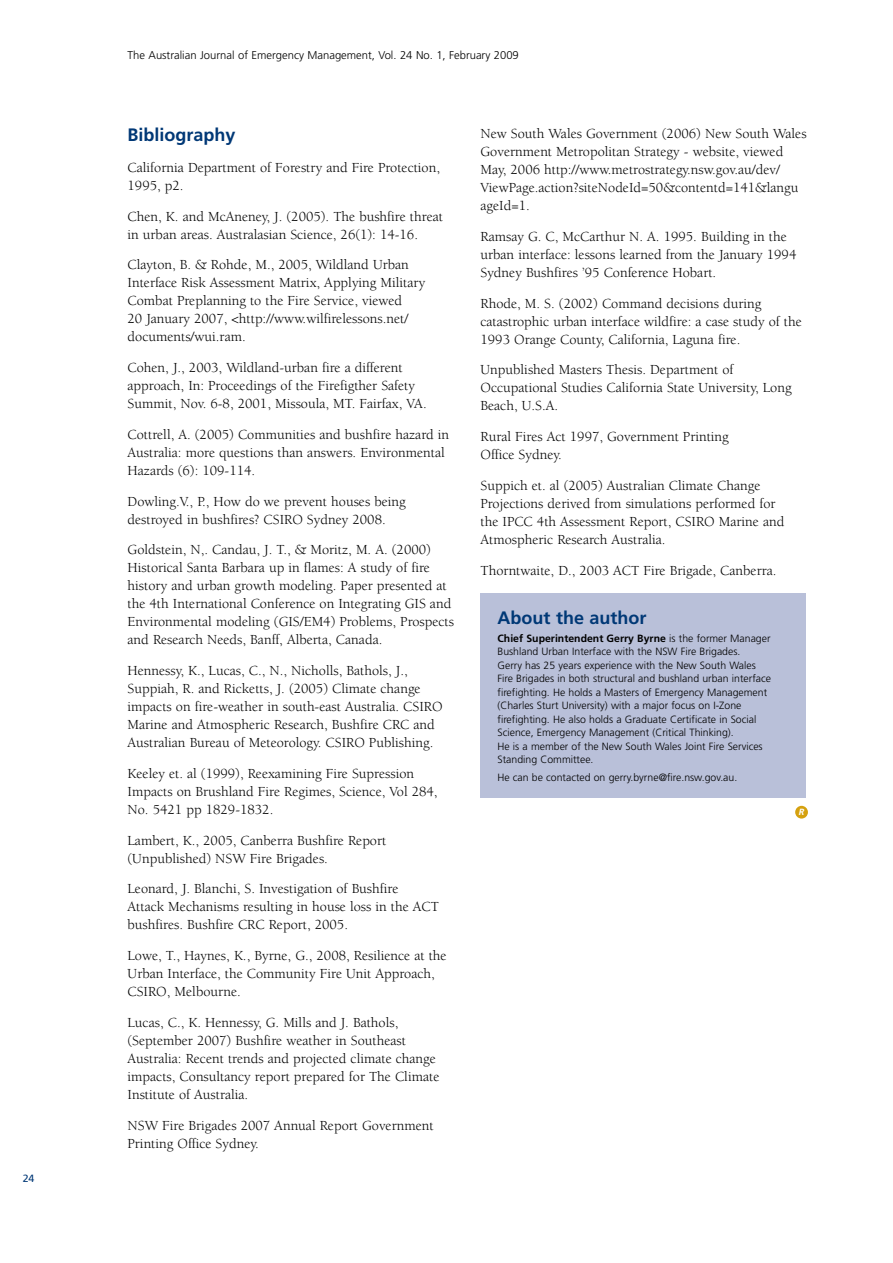
<style>
.page{position:relative;width:893px;height:1263px;background:#fff}
.page>*{position:absolute;margin:0;border:0;box-sizing:border-box;transform-origin:0 0}
.t1{font:700 18px "Frutiger";color:#003876}
.t2{font:14.25px/18px "Berkeley";color:#000}
.t3{font:300 11.25px "Frutiger";color:#000}
.t4{font:300 10.5px/13.5px "Frutiger";color:#000}
.t5{font:10.5px "Frutiger";color:#003876}
.t6{font:italic 700 9px "Frutiger";color:#fff}
.s1{font-weight:700}
</style>
<div class="page">
<div style="left:480px;top:593px;width:326px;height:205px;background:#b9c0d9"></div>
<div style="left:795px;top:806px;width:13px;height:12px;background:#d5a10f;border-radius:50%"></div>
<p class="t5" style="left:23px;top:1172px;width:13px">24</p>
<p class="t3" style="left:128px;top:49px;width:393px">The Australian Journal of Emergency Management, Vol. 24 No. 1, February 2009</p>
<p class="t1" style="left:128px;top:124px;width:110px">Bibliography</p>
<p class="t2" style="left:128px;top:159px;width:314px">California Department of Forestry and Fire Protection,<br>1995, p2.</p>
<p class="t2" style="left:128px;top:207px;width:317px">Chen, K. and McAneney, J. (2005). The bushfire threat in urban areas. Australasian Science, 26(1): 14-16.</p>
<p class="t2" style="left:128px;top:256px;width:299px">Clayton, B. &amp; Rohde, M., 2005, Wildland Urban Interface Risk Assessment Matrix, Applying Military Combat Preplanning to the Fire Service, viewed<br>20 January 2007, &lt;http://www.wilfirelessons.net/ documents/wui.ram.</p>
<p class="t2" style="left:128px;top:359px;width:301px">Cohen, J., 2003, Wildland-urban fire a different approach, In: Proceedings of the Firefigther Safety<br>Summit, Nov. 6-8, 2001, Missoula, MT. Fairfax, VA.</p>
<p class="t2" style="left:128px;top:426px;width:323px">Cottrell, A. (2005) Communities and bushfire hazard in<br>Australia: more questions than answers. Environmental<br>Hazards (6): 109-114.</p>
<p class="t2" style="left:128px;top:492px;width:280px">Dowling.V., P., How do we prevent houses being destroyed in bushfires? CSIRO Sydney 2008.</p>
<p class="t2" style="left:128px;top:541px;width:328px">Goldstein, N,. Candau, J. T., &amp; Moritz, M. A. (2000)<br>Historical Santa Barbara up in flames: A study of fire history and urban growth modeling. Paper presented at the 4th International Conference on Integrating GIS and Environmental modeling (GIS/EM4) Problems, Prospects and Research Needs, Banff, Alberta, Canada.</p>
<p class="t2" style="left:128px;top:662px;width:316px">Hennessy, K., Lucas, C., N., Nicholls, Bathols, J., Suppiah, R. and Ricketts, J. (2005) Climate change impacts on fire-weather in south-east Australia. CSIRO Marine and Atmospheric Research, Bushfire CRC and Australian Bureau of Meteorology. CSIRO Publishing.</p>
<p class="t2" style="left:128px;top:765px;width:312px">Keeley et. al (1999), Reexamining Fire Supression<br>Impacts on Brushland Fire Regimes, Science, Vol 284,<br>No. 5421 pp 1829-1832.</p>
<p class="t2" style="left:128px;top:831px;width:260px">Lambert, K., 2005, Canberra Bushfire Report (Unpublished) NSW Fire Brigades.</p>
<p class="t2" style="left:128px;top:880px;width:313px">Leonard, J. Blanchi, S. Investigation of Bushfire<br>Attack Mechanisms resulting in house loss in the ACT bushfires. Bushfire CRC Report, 2005.</p>
<p class="t2" style="left:128px;top:947px;width:321px">Lowe, T., Haynes, K., Byrne, G., 2008, Resilience at the<br>Urban Interface, the Community Fire Unit Approach,<br>CSIRO, Melbourne.</p>
<p class="t2" style="left:128px;top:1014px;width:313px">Lucas, C., K. Hennessy, G. Mills and J. Bathols, (September 2007) Bushfire weather in Southeast Australia: Recent trends and projected climate change impacts, Consultancy report prepared for The Climate Institute of Australia.</p>
<p class="t2" style="left:128px;top:1116px;width:308px">NSW Fire Brigades 2007 Annual Report Government<br>Printing Office Sydney.</p>
<p class="t2" style="left:480px;top:125px;width:328px">New South Wales Government (2006) New South Wales Government Metropolitan Strategy - website, viewed May, 2006 http://www.metrostrategy.nsw.gov.au/dev/ ViewPage.action?siteNodeId=50&amp;contentd=141&amp;langu ageId=1.</p>
<p class="t2" style="left:480px;top:228px;width:317px">Ramsay G. C, McCarthur N. A. 1995. Building in the urban interface: lessons learned from the January 1994<br>Sydney Bushfires ’95 Conference Hobart.</p>
<p class="t2" style="left:480px;top:294px;width:323px">Rhode, M. S. (2002) Command decisions during catastrophic urban interface wildfire: a case study of the<br>1993 Orange County, California, Laguna fire.</p>
<p class="t2" style="left:480px;top:361px;width:313px">Unpublished Masters Thesis. Department of<br>Occupational Studies California State University, Long<br>Beach, U.S.A.</p>
<p class="t2" style="left:480px;top:428px;width:250px">Rural Fires Act 1997, Government Printing<br>Office Sydney.</p>
<p class="t2" style="left:480px;top:477px;width:305px">Suppich et. al (2005) Australian Climate Change Projections derived from simulations performed for the IPCC 4th Assessment Report, CSIRO Marine and Atmospheric Research Australia.</p>
<p class="t2" style="left:480px;top:561px;width:297px">Thorntwaite, D., 2003 ACT Fire Brigade, Canberra.</p>
<p class="t1" style="left:497px;top:607px;width:151px">About the author</p>
<p class="t4" style="left:497px;top:631px;width:275px"><span class="s1">Chief Superintendent Gerry Byrne</span> is the former Manager Bushland Urban Interface with the NSW Fire Brigades.<br>Gerry has 25 years experience with the New South Wales Fire Brigades in both structural and bushland urban interface firefighting. He holds a Masters of Emergency Management (Charles Sturt University) with a major focus on I-Zone firefighting. He also holds a Graduate Certificate in Social Science, Emergency Management (Critical Thinking).<br>He is a member of the New South Wales Joint Fire Services Standing Committee.</p>
<p class="t4" style="left:497px;top:771px;width:241px">He can be contacted on gerry.byrne@fire.nsw.gov.au.</p>
<p class="t6" style="left:799px;top:806px;width:7px">R</p>
</div>
